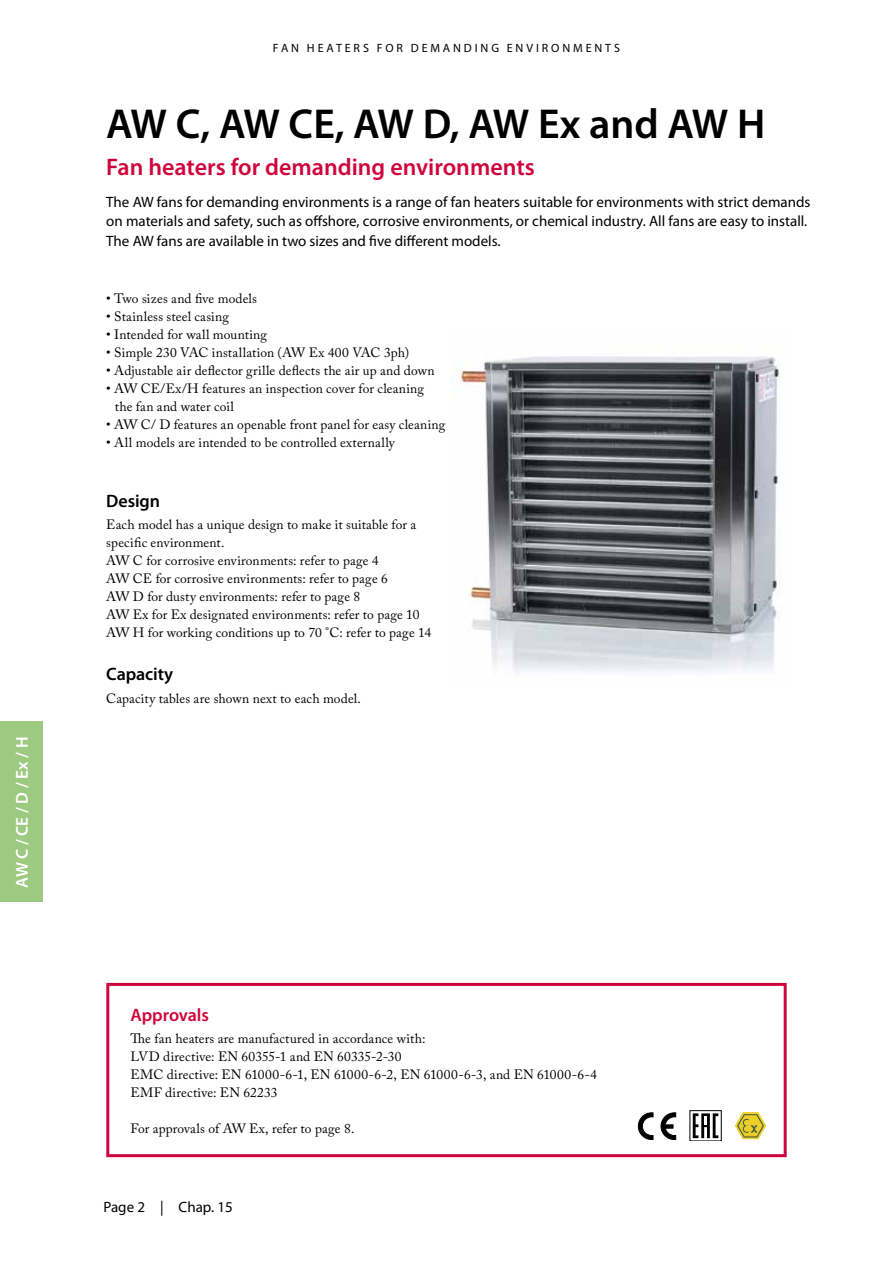
<style>
.page{position:relative;width:893px;height:1263px;background:#fff}
.page>*{position:absolute;margin:0;border:0;box-sizing:border-box;transform-origin:0 0}
.t1{font:600 42px "Myriad Pro";letter-spacing:-.055em;color:#000}
.t2{font:600 24px "Myriad Pro";color:#d0043c}
.t3{font:600 18px "Myriad Pro";letter-spacing:-.005em;color:#000}
.t4{font:600 18px "Myriad Pro";letter-spacing:-.005em;color:#d0043c}
.t5{font:600 17.25px "Myriad Pro";color:#fff}
.t6{font:15px/19.5px "Myriad Pro";color:#000}
.t7{font:13.5px/18px "Adobe Caslon Pro";letter-spacing:.01em;color:#000}
.t8{font:12px "Myriad Pro";letter-spacing:.24em;color:#000}
</style>
<div class="page">
<img style="left:452px;top:356px;width:329px;height:318px">
<svg style="left:735px;top:1112px;width:31px;height:27px"></svg>
<svg style="left:661px;top:1113px;width:15px;height:26px"></svg>
<svg style="left:638px;top:1113px;width:15px;height:26px"></svg>
<svg style="left:693px;top:1113px;width:25px;height:25px"></svg>
<div style="left:106px;top:983px;width:681px;height:174px;border:3px solid #d0043c"></div>
<div style="left:0;top:722px;width:43px;height:180px;background:#9cca80"></div>
<p class="t5" style="left:11px;top:887px;width:152px;rotate:-90deg">AW C / CE / D / Ex / H</p>
<p class="t8" style="left:273px;top:40px;width:349px">FAN HEATERS FOR DEMANDING ENVIRONMENTS</p>
<h1 class="t1" style="left:106px;top:97px;width:661px">AW C, AW CE, AW D, AW Ex and AW H</h1>
<h2 class="t2" style="left:106px;top:151px;width:430px">Fan heaters for demanding environments</h2>
<p class="t6" style="left:106px;top:192px;width:706px">The AW fans for demanding environments is a range of fan heaters suitable for environments with strict demands on materials and safety, such as offshore, corrosive environments, or chemical industry. All fans are easy to install.<br>The AW fans are available in two sizes and five different models.</p>
<p class="t7" style="left:106px;top:289px;width:152px">• Two sizes and five models</p>
<p class="t7" style="left:106px;top:307px;width:124px">• Stainless steel casing</p>
<p class="t7" style="left:106px;top:325px;width:162px">• Intended for wall mounting</p>
<p class="t7" style="left:106px;top:343px;width:304px">• Simple 230 VAC installation (AW Ex 400 VAC 3ph)</p>
<p class="t7" style="left:106px;top:361px;width:330px">• Adjustable air deflector grille deflects the air up and down</p>
<p class="t7" style="left:115px;top:379px;width:311px;text-indent:-9px">• AW CE/Ex/H features an inspection cover for cleaning the fan and water coil</p>
<p class="t7" style="left:106px;top:415px;width:341px">• AW C/ D features an openable front panel for easy cleaning</p>
<p class="t7" style="left:106px;top:433px;width:290px">• All models are intended to be controlled externally</p>
<h3 class="t3" style="left:106px;top:489px;width:55px">Design</h3>
<p class="t7" style="left:106px;top:515px;width:326px">Each model has a unique design to make it suitable for a specific environment.<br>AW C for corrosive environments: refer to page 4<br>AW CE for corrosive environments: refer to page 6<br>AW D for dusty environments: refer to page 8<br>AW Ex for Ex designated environments: refer to page 10<br>AW H for working conditions up to 70 °C: refer to page 14</p>
<h3 class="t3" style="left:106px;top:663px;width:69px">Capacity</h3>
<p class="t7" style="left:106px;top:689px;width:256px">Capacity tables are shown next to each model.</p>
<h3 class="t4" style="left:131px;top:1003px;width:80px">Approvals</h3>
<p class="t7" style="left:131px;top:1029px;width:468px">The fan heaters are manufactured in accordance with:<br>LVD directive: EN 60355-1 and EN 60335-2-30<br>EMC directive: EN 61000-6-1, EN 61000-6-2, EN 61000-6-3, and EN 61000-6-4<br>EMF directive: EN 62233</p>
<p class="t7" style="left:131px;top:1119px;width:225px">For approvals of AW Ex, refer to page 8.</p>
<p class="t6" style="left:103px;top:1197px;width:131px">Page 2 | Chap. 15</p>
</div>
